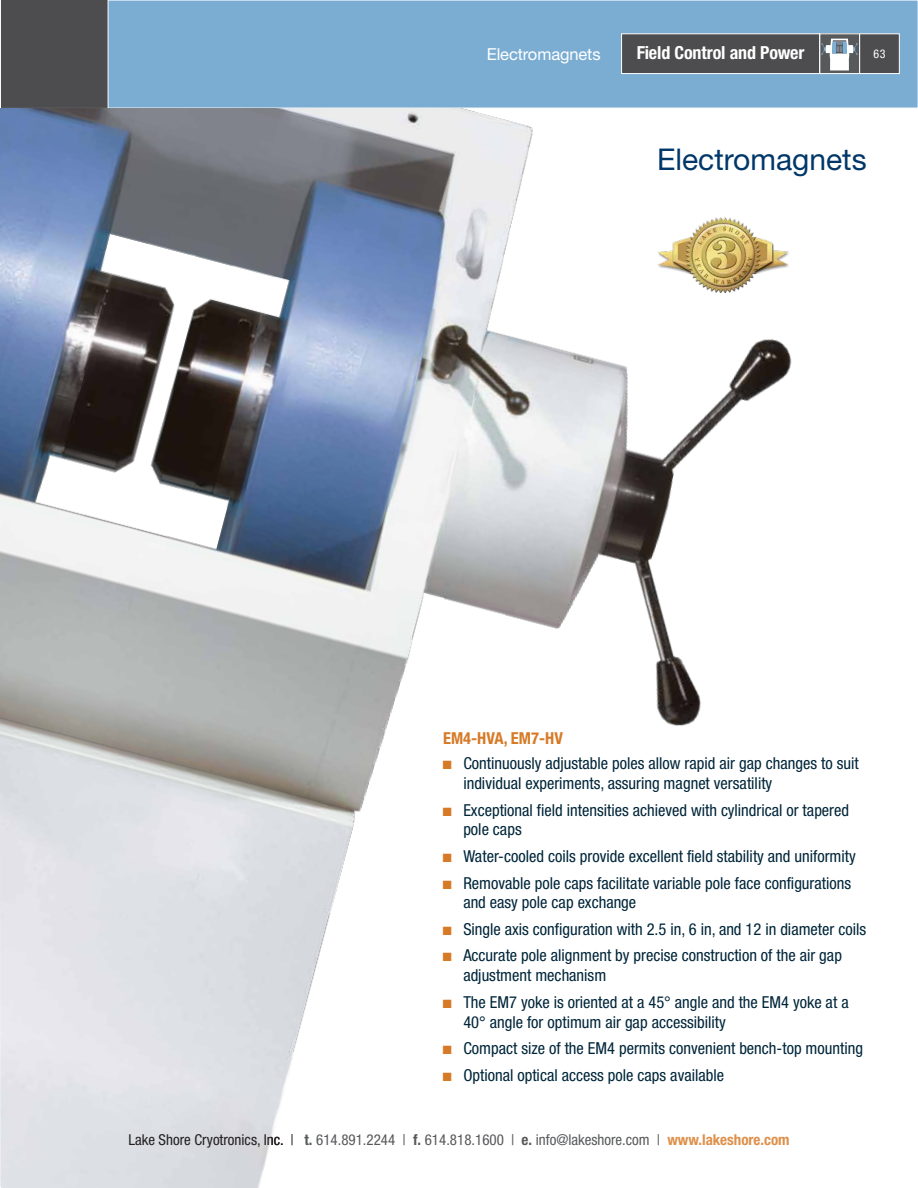
<style>
.page{position:relative;width:918px;height:1188px;background:#fff}
.page>*{position:absolute;margin:0;border:0;box-sizing:border-box;transform-origin:0 0}
.t1{font:30px "Helvetica Neue LTW1 G";color:#003768}
.t2{font:700 condensed 18px "Helvetica Neue LTW1 G";letter-spacing:-.005em;color:#fff}
.t3{font:condensed 16.5px/26.5px "Helvetica Neue LTW1 G";color:#00263a}
.t4{font:16.5px "Helvetica Neue LTW1 G";letter-spacing:-.005em;color:#fff}
.t5{font:condensed 15px "Helvetica Neue LTW1 G";color:#58595b}
.t6{font:condensed 15px "Helvetica Neue LTW1 G";color:#231f20}
.t7{font:condensed 12px "Helvetica Neue LTW1 G";color:#fff}
.s1{font-weight:700;color:#d77a27}
.s2{font-family:"Strada Exp";font-stretch:normal;color:#d77a27}
.s3{color:#231f20}
.s4{font-weight:700}
.s5{font-weight:700;color:#de904a}
</style>
<div class="page">
<div style="left:0;top:0;width:918px;height:108px;background:#7badd3;border:1px solid #fff"></div>
<div style="left:621px;top:33px;width:199px;height:41px;background:#4d4d4f;border:1px solid #fff"></div>
<div style="left:859px;top:33px;width:41px;height:41px;background:#4d4d4f;border:1px solid #fff"></div>
<svg style="left:821px;top:35px;width:37px;height:37px"></svg>
<div style="left:819px;top:33px;width:41px;height:41px;border:1px solid #fff"></div>
<div style="left:0;top:0;width:108px;height:108px;background:#4d4d4f"></div>
<img style="left:0;top:108px;width:792px;height:1080px">
<img style="left:657px;top:217px;width:133px;height:75px">
<p class="t4" style="left:487px;top:44px;width:115px">Electromagnets</p>
<p class="t2" style="left:637px;top:42px;width:169px">Field Control and Power</p>
<p class="t4" style="left:700px;top:42px;width:89px">Introduction</p>
<p class="t7" style="left:873px;top:47px;width:14px">63</p>
<p class="t7" style="left:876px;top:46px;width:7px">63</p>
<h1 class="t1" style="left:657px;top:141px;width:211px">Electromagnets</h1>
<p class="t3" style="left:443px;top:726px;width:417px;line-height:25.2px"><span class="s1">EM4-HVA, EM7-HV<br></span><span class="s2">D</span> Continuously adjustable poles allow rapid air gap changes to suit</p>
<p class="t3" style="left:443px;top:770px;width:408px;text-indent:20px">individual experiments, assuring magnet versatility<br><span class="s2">D</span> Exceptional field intensities achieved with cylindrical or tapered</p>
<p class="t3" style="left:443px;top:816px;width:414px;text-indent:20px">pole caps<br><span class="s2">D</span> Water-cooled coils provide excellent field stability and uniformity<br><span class="s2">D</span> Removable pole caps facilitate variable pole face configurations</p>
<p class="t3" style="left:443px;top:889px;width:425px;text-indent:20px">and easy pole cap exchange<br><span class="s2">D</span> Single axis configuration with 2.5 in, 6 in, and 12 in diameter coils<br><span class="s2">D</span> Accurate pole alignment by precise construction of the air gap</p>
<p class="t3" style="left:443px;top:962px;width:407px;text-indent:20px">adjustment mechanism<br><span class="s2">D</span> The EM7 yoke is oriented at a 45° angle and the EM4 yoke at a</p>
<p class="t3" style="left:443px;top:1009px;width:421px;text-indent:20px">40° angle for optimum air gap accessibility<br><span class="s2">D</span> Compact size of the EM4 permits convenient bench-top mounting<br><span class="s2">D</span> Optional optical access pole caps available</p>
<p class="t6" style="left:128px;top:1131px;width:155px">Lake Shore Cryotronics, Inc.</p>
<p class="t5" style="left:290px;top:1131px;width:501px"><span class="s3">|</span> <span class="s4">t.</span> 614.891.2244 | <span class="s4">f.</span> 614.818.1600 | <span class="s4">e.</span> info@lakeshore.com | <span class="s5">www.lakeshore.com</span></p>
</div>
